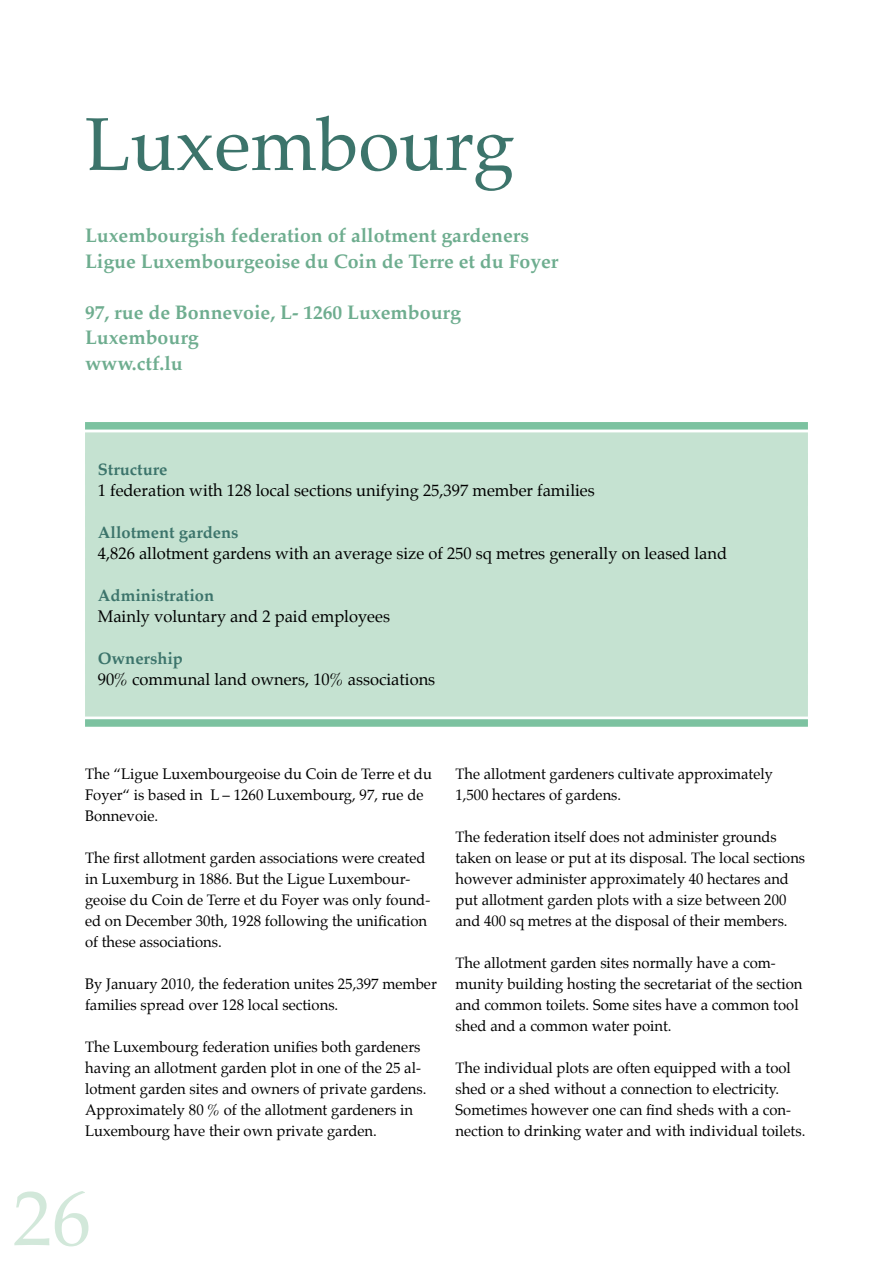
<style>
.page{position:relative;width:893px;height:1263px;background:#fff}
.page>*{position:absolute;margin:0;border:0;box-sizing:border-box;transform-origin:0 0}
.t1{font:78px "Palatino";color:#d2e8da}
.t2{font:75px "Palatino";color:#3c746b}
.t3{font:700 19.5px/25.5px "Palatino";color:#6ead8f}
.t4{font:16.5px "Palatino";color:#000}
.t5{font:700 16.5px "Palatino";color:#3c746b}
.t6{font:15px/21px "Palatino";color:#000}
</style>
<div class="page">
<div style="left:85px;top:422px;width:723px;height:8px;background:#7cc2a0"></div>
<div style="left:85px;top:432px;width:723px;height:32px;background:#c5e2d1"></div>
<div style="left:85px;top:453px;width:723px;height:32px;background:#c5e2d1"></div>
<div style="left:85px;top:474px;width:723px;height:32px;background:#c5e2d1"></div>
<div style="left:85px;top:495px;width:723px;height:32px;background:#c5e2d1"></div>
<div style="left:85px;top:516px;width:723px;height:32px;background:#c5e2d1"></div>
<div style="left:85px;top:537px;width:723px;height:32px;background:#c5e2d1"></div>
<div style="left:85px;top:558px;width:723px;height:32px;background:#c5e2d1"></div>
<div style="left:85px;top:579px;width:723px;height:32px;background:#c5e2d1"></div>
<div style="left:85px;top:600px;width:723px;height:32px;background:#c5e2d1"></div>
<div style="left:85px;top:621px;width:723px;height:32px;background:#c5e2d1"></div>
<div style="left:85px;top:642px;width:723px;height:32px;background:#c5e2d1"></div>
<div style="left:85px;top:664px;width:723px;height:31px;background:#c5e2d1"></div>
<div style="left:85px;top:685px;width:723px;height:31px;background:#c5e2d1"></div>
<div style="left:85px;top:719px;width:723px;height:8px;background:#7cc2a0"></div>
<h2 class="t2" style="left:85px;top:82px;width:431px">Luxembourg</h2>
<h3 class="t3" style="left:85px;top:222px;width:475px">Luxembourgish federation of allotment gardeners<br>Ligue Luxembourgeoise du Coin de Terre et du Foyer</h3>
<h3 class="t3" style="left:85px;top:299px;width:377px">97, rue de Bonnevoie, L- 1260 Luxembourg<br>Luxembourg<br>www.ctf.lu</h3>
<p class="t5" style="left:98px;top:455px;width:71px">Structure</p>
<p class="t4" style="left:98px;top:476px;width:498px">1 federation with 128 local sections unifying 25,397 member families</p>
<p class="t5" style="left:98px;top:518px;width:142px">Allotment gardens</p>
<p class="t4" style="left:98px;top:539px;width:631px">4,826 allotment gardens with an average size of 250 sq metres generally on leased land</p>
<p class="t5" style="left:98px;top:581px;width:118px">Administration</p>
<p class="t4" style="left:98px;top:602px;width:294px">Mainly voluntary and 2 paid employees</p>
<p class="t5" style="left:98px;top:644px;width:87px">Ownership</p>
<p class="t4" style="left:98px;top:666px;width:339px">90% communal land owners, 10% associations</p>
<p class="t6" style="left:85px;top:763px;width:348px">The “Ligue Luxembourgeoise du Coin de Terre et du<br>Foyer“ is based in L – 1260 Luxembourg, 97, rue de<br>Bonnevoie.</p>
<p class="t6" style="left:85px;top:847px;width:347px">The first allotment garden associations were created in Luxemburg in 1886. But the Ligue Luxembour&shy;geoise du Coin de Terre et du Foyer was only found&shy;ed on December 30th, 1928 following the unification of these associations.</p>
<p class="t6" style="left:85px;top:973px;width:353px">By January 2010, the federation unites 25,397 member families spread over 128 local sections.</p>
<p class="t6" style="left:85px;top:1036px;width:343px">The Luxembourg federation unifies both gardeners having an allotment garden plot in one of the 25 al&shy;lotment garden sites and owners of private gardens.<br>Approximately 80 % of the allotment gardeners in Luxembourg have their own private garden.</p>
<p class="t6" style="left:455px;top:763px;width:319px">The allotment gardeners cultivate approximately<br>1,500 hectares of gardens.</p>
<p class="t6" style="left:455px;top:826px;width:351px">The federation itself does not administer grounds taken on lease or put at its disposal. The local sections however administer approximately 40 hectares and put allotment garden plots with a size between 200 and 400 sq metres at the disposal of their members.</p>
<p class="t6" style="left:455px;top:952px;width:348px">The allotment garden sites normally have a com&shy;munity building hosting the secretariat of the section and common toilets. Some sites have a common tool shed and a common water point.</p>
<p class="t6" style="left:455px;top:1057px;width:351px">The individual plots are often equipped with a tool shed or a shed without a connection to electricity.<br>Sometimes however one can find sheds with a con&shy;nection to drinking water and with individual toilets.</p>
<h1 class="t1" style="left:13px;top:1154px;width:79px">26</h1>
</div>
